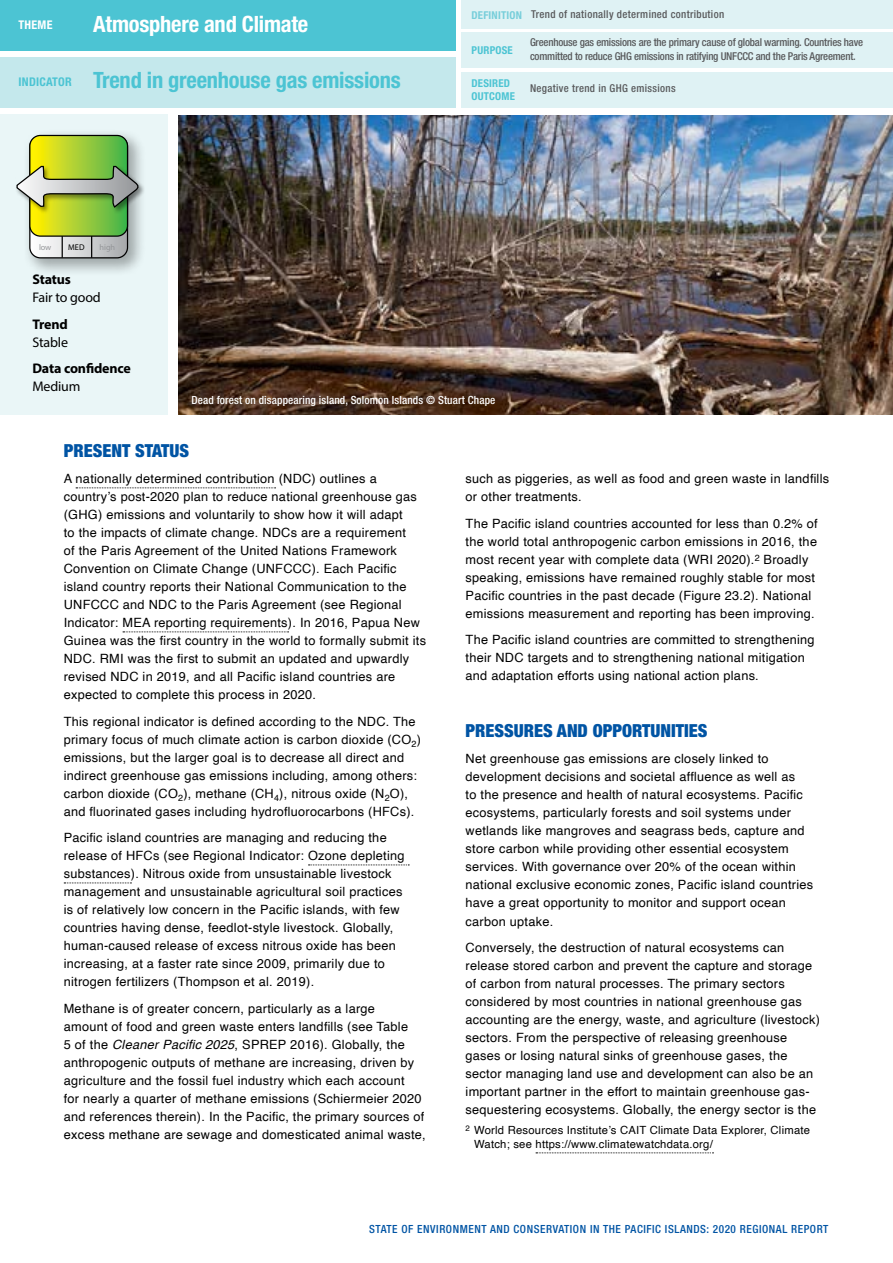
<style>
.page{position:relative;width:893px;height:1263px;background:#fff}
.page>*{position:absolute;margin:0;border:0;box-sizing:border-box;transform-origin:0 0}
.t1{font:700 condensed 22.5px "Helvetica Neue LT Pro";letter-spacing:-.01em;color:#4cc4d3}
.t2{font:700 condensed 22.5px "Helvetica Neue LT Pro";letter-spacing:-.01em;color:#fff}
.t3{font:900 condensed 18px "Helvetica Neue LT Pro";color:#0054a4}
.t4{font:700 13.95px "Myriad Pro";letter-spacing:-.01em;color:#000}
.t5{font:13.95px "Myriad Pro";letter-spacing:-.01em;color:#000}
.t6{font:12.75px/18px "Helvetica";letter-spacing:.02em;color:#000}
.t7{font:700 condensed 12px "Helvetica Neue LT Pro";letter-spacing:.02em;color:#fff}
.t8{font:11.25px/14.1px "Helvetica";letter-spacing:.02em;color:#000}
.t9{font:500 condensed 11.25px "Helvetica Neue LT Pro";letter-spacing:.05em;color:#0054a4}
.t10{font:500 condensed 11.25px "Helvetica Neue LT Pro";letter-spacing:.01em;color:#fff}
.t11{font:500 condensed 10.8px/13.5px "Helvetica Neue LT Pro";letter-spacing:-.02em;color:#58595b}
.t12{font:500 condensed 10.8px "Helvetica Neue LT Pro";letter-spacing:.03em;color:#58595b}
.t13{font:700 condensed 10.8px/13.5px "Helvetica Neue LT Pro";letter-spacing:.02em;color:#4cc4d3}
.t14{font:700 condensed 10.8px "Helvetica Neue LT Pro";letter-spacing:.02em;color:#77ceda}
.t15{font:8.25px "Myriad Pro";letter-spacing:-.01em;color:#939598}
.t16{font:8.25px "Myriad Pro";color:#000}
.s1{font-size:12px}
.s2{font-style:italic}
</style>
<div class="page">
<div style="left:461px;top:0;width:432px;height:29px;background:#dff2f4"></div>
<div style="left:461px;top:32px;width:432px;height:36px;background:#dff2f4"></div>
<div style="left:461px;top:72px;width:432px;height:36px;background:#dff2f4"></div>
<svg style="left:76px;top:487px;width:200px;height:1px"></svg>
<svg style="left:123px;top:631px;width:166px;height:1px"></svg>
<svg style="left:308px;top:864px;width:101px;height:1px"></svg>
<svg style="left:64px;top:882px;width:67px;height:1px"></svg>
<svg style="left:536px;top:1152px;width:177px;height:1px"></svg>
<div style="left:0;top:114px;width:167px;height:300px;background:#eaf6f7"></div>
<div style="left:0;top:57px;width:455px;height:50px;background:#c4e8ec"></div>
<div style="left:0;top:0;width:455px;height:50px;background:#4cc4d3"></div>
<div style="left:23px;top:129px;width:124px;height:148px;background:#000;opacity:.32"></div>
<div style="left:16px;top:165px;width:129px;height:49px;background:#000;opacity:.41"></div>
<svg style="left:16px;top:135px;width:125px;height:123px"></svg>
<img style="left:179px;top:116px;width:714px;height:298px">
<p class="t7" style="left:19px;top:17px;width:35px">THEME</p>
<h1 class="t2" style="left:93px;top:10px;width:217px">Atmosphere and Climate</h1>
<h1 class="t1" style="left:19px;top:66px;width:384px"><span class="s1">INDICATOR</span> Trend in greenhouse gas emissions</h1>
<p class="t14" style="left:471px;top:9px;width:52px">DEFINITION</p>
<p class="t13" style="left:471px;top:43px;width:43px">PURPOSE</p>
<p class="t13" style="left:471px;top:76px;width:45px">DESIRED<br>OUTCOME</p>
<p class="t12" style="left:531px;top:8px;width:195px">Trend of nationally determined contribution</p>
<p class="t11" style="left:530px;top:35px;width:335px">Greenhouse gas emissions are the primary cause of global warming. Countries have committed to reduce GHG emissions in ratifying UNFCCC and the Paris Agreement.</p>
<p class="t12" style="left:530px;top:82px;width:147px">Negative trend in GHG emissions</p>
<p class="t15" style="left:39px;top:242px;width:14px">low</p>
<p class="t16" style="left:68px;top:242px;width:18px">MED</p>
<p class="t15" style="left:100px;top:242px;width:17px">high</p>
<p class="t4" style="left:32px;top:270px;width:40px">Status</p>
<p class="t5" style="left:32px;top:289px;width:70px">Fair to good</p>
<p class="t4" style="left:32px;top:315px;width:37px">Trend</p>
<p class="t5" style="left:32px;top:333px;width:37px">Stable</p>
<p class="t4" style="left:32px;top:359px;width:100px">Data confidence</p>
<p class="t5" style="left:32px;top:378px;width:50px">Medium</p>
<p class="t10" style="left:191px;top:393px;width:306px">Dead forest on disappearing island, Solomon Islands © Stuart Chape</p>
<h2 class="t3" style="left:64px;top:439px;width:127px">PRESENT STATUS</h2>
<p class="t6" style="left:64px;top:470px;width:364px">A nationally determined contribution (NDC) outlines a country’s post-2020 plan to reduce national greenhouse gas (GHG) emissions and voluntarily to show how it will adapt<br>to the impacts of climate change. NDCs are a requirement<br>of the Paris Agreement of the United Nations Framework Convention on Climate Change (UNFCCC). Each Pacific island country reports their National Communication to the UNFCCC and NDC to the Paris Agreement (see Regional Indicator: MEA reporting requirements). In 2016, Papua New Guinea was the first country in the world to formally submit its NDC. RMI was the first to submit an updated and upwardly revised NDC in 2019, and all Pacific island countries are expected to complete this process in 2020.</p>
<p class="t6" style="left:64px;top:713px;width:359px">This regional indicator is defined according to the NDC. The primary focus of much climate action is carbon dioxide (CO<sub>2</sub>) emissions, but the larger goal is to decrease all direct and indirect greenhouse gas emissions including, among others: carbon dioxide (CO<sub>2</sub>), methane (CH<sub>4</sub>), nitrous oxide (N<sub>2</sub>O), and fluorinated gases including hydrofluorocarbons (HFCs).</p>
<p class="t6" style="left:64px;top:829px;width:342px">Pacific island countries are managing and reducing the release of HFCs (see Regional Indicator: Ozone depleting substances). Nitrous oxide from unsustainable livestock management and unsustainable agricultural soil practices is of relatively low concern in the Pacific islands, with few countries having dense, feedlot-style livestock. Globally, human-caused release of excess nitrous oxide has been increasing, at a faster rate since 2009, primarily due to nitrogen fertilizers (Thompson et al. 2019).</p>
<p class="t6" style="left:64px;top:1000px;width:363px">Methane is of greater concern, particularly as a large<br>amount of food and green waste enters landfills (see Table<br>5 of the <span class="s2">Cleaner Pacific 2025</span>, SPREP 2016). Globally, the anthropogenic outputs of methane are increasing, driven by agriculture and the fossil fuel industry which each account<br>for nearly a quarter of methane emissions (Schiermeier 2020 and references therein). In the Pacific, the primary sources of excess methane are sewage and domesticated animal waste,</p>
<p class="t6" style="left:466px;top:470px;width:365px">such as piggeries, as well as food and green waste in landfills or other treatments.</p>
<p class="t6" style="left:466px;top:515px;width:354px">The Pacific island countries accounted for less than 0.2% of the world total anthropogenic carbon emissions in 2016, the most recent year with complete data (WRI 2020).<sup>2</sup> Broadly speaking, emissions have remained roughly stable for most Pacific countries in the past decade (Figure 23.2). National emissions measurement and reporting has been improving.</p>
<p class="t6" style="left:466px;top:631px;width:351px">The Pacific island countries are committed to strengthening their NDC targets and to strengthening national mitigation and adaptation efforts using national action plans.</p>
<h2 class="t3" style="left:466px;top:719px;width:243px">PRESSURES AND OPPORTUNITIES</h2>
<p class="t6" style="left:466px;top:750px;width:349px">Net greenhouse gas emissions are closely linked to development decisions and societal affluence as well as<br>to the presence and health of natural ecosystems. Pacific ecosystems, particularly forests and soil systems under wetlands like mangroves and seagrass beds, capture and store carbon while providing other essential ecosystem services. With governance over 20% of the ocean within national exclusive economic zones, Pacific island countries have a great opportunity to monitor and support ocean carbon uptake.</p>
<p class="t6" style="left:466px;top:939px;width:356px">Conversely, the destruction of natural ecosystems can release stored carbon and prevent the capture and storage of carbon from natural processes. The primary sectors considered by most countries in national greenhouse gas accounting are the energy, waste, and agriculture (livestock) sectors. From the perspective of releasing greenhouse gases or losing natural sinks of greenhouse gases, the sector managing land use and development can also be an important partner in the effort to maintain greenhouse gas&shy;sequestering ecosystems. Globally, the energy sector is the</p>
<p class="t8" style="left:474px;top:1123px;width:337px;text-indent:-9px"><sup>2</sup> World Resources Institute’s CAIT Climate Data Explorer, Climate<br>Watch; see https://www.climatewatchdata.org/</p>
<p class="t9" style="left:369px;top:1222px;width:461px">STATE OF ENVIRONMENT AND CONSERVATION IN THE PACIFIC ISLANDS: 2020 REGIONAL REPORT</p>
</div>
